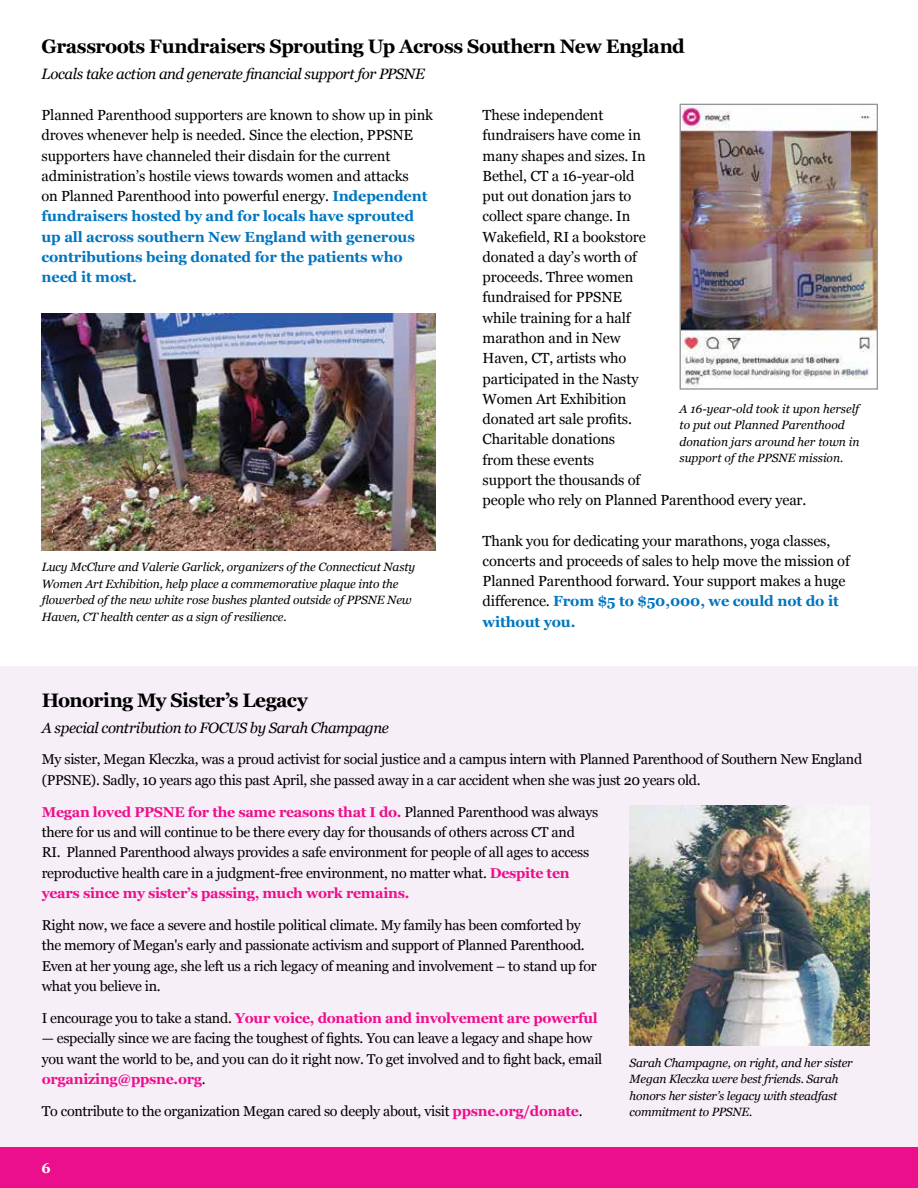
<style>
.page{position:relative;width:918px;height:1188px;background:#fff}
.page>*{position:absolute;margin:0;border:0;box-sizing:border-box;transform-origin:0 0}
.t1{font:700 19.5px "Georgia";letter-spacing:-.025em;color:#000}
.t2{font:italic 15px "Georgia";letter-spacing:-.03em;color:#000}
.t3{font:14.7px/20.2px "Georgia";letter-spacing:-.01em;color:#000}
.t4{font:14.25px/20.2px "Georgia";letter-spacing:-.02em;color:#000}
.t5{font:700 14.25px "Georgia";letter-spacing:-.02em;color:#ec0f8d}
.t6{font:700 14.25px "Georgia";color:#fff}
.t7{font:italic 12px/16.5px "Georgia";letter-spacing:-.01em;color:#000}
.s1{font-weight:700;color:#0076c0}
.s2{font-weight:700;color:#ec0f8d}
.s3{font-weight:400;color:#000}
</style>
<div class="page">
<hr style="left:917px;top:894px;width:1px;height:278px;background:#eaecf4">
<div style="left:0;top:666px;width:917px;height:522px;background:#f7eff7"></div>
<div style="left:0;top:1148px;width:918px;height:40px;background:#ec0f8d"></div>
<img style="left:630px;top:806px;width:239px;height:240px">
<img style="left:682px;top:106px;width:194px;height:281px">
<div style="left:680px;top:104px;width:198px;height:286px;border:1px solid #939598"></div>
<img style="left:42px;top:314px;width:394px;height:236px">
<h1 class="t1" style="left:42px;top:32px;width:645px">Grassroots Fundraisers Sprouting Up Across Southern New England</h1>
<p class="t2" style="left:42px;top:63px;width:385px">Locals take action and generate financial support for PPSNE</p>
<p class="t3" style="left:42px;top:104px;width:393px">Planned Parenthood supporters are known to show up in pink droves whenever help is needed. Since the election, PPSNE supporters have channeled their disdain for the current administration’s hostile views towards women and attacks<br>on Planned Parenthood into powerful energy. <span class="s1">Independent fundraisers hosted by and for locals have sprouted up all across southern New England with generous contributions being donated for the patients who need it most.</span></p>
<p class="t3" style="left:483px;top:104px;width:325px">These independent<br>fundraisers have come in<br>many shapes and sizes. In<br>Bethel, CT a 16-year-old<br>put out donation jars to<br>collect spare change. In<br>Wakefield, RI a bookstore<br>donated a day’s worth of<br>proceeds. Three women<br>fundraised for PPSNE<br>while training for a half<br>marathon and in New<br>Haven, CT, artists who<br>participated in the Nasty<br>Women Art Exhibition<br>donated art sale profits.<br>Charitable donations<br>from these events<br>support the thousands of<br>people who rely on Planned Parenthood every year.</p>
<p class="t3" style="left:483px;top:530px;width:369px">Thank you for dedicating your marathons, yoga classes, concerts and proceeds of sales to help move the mission of Planned Parenthood forward. Your support makes a huge difference. <span class="s1">From $5 to $50,000, we could not do it without you.</span></p>
<p class="t7" style="left:680px;top:400px;width:181px">A 16-year-old took it upon herself to put out Planned Parenthood donation jars around her town in support of the PPSNE mission.</p>
<p class="t7" style="left:42px;top:559px;width:375px">Lucy McClure and Valerie Garlick, organizers of the Connecticut Nasty Women Art Exhibition, help place a commemorative plaque into the flowerbed of the new white rose bushes planted outside of PPSNE New Haven, CT health center as a sign of resilience.</p>
<h1 class="t1" style="left:42px;top:686px;width:268px">Honoring My Sister’s Legacy</h1>
<p class="t2" style="left:42px;top:716px;width:349px">A special contribution to FOCUS by Sarah Champagne</p>
<p class="t4" style="left:42px;top:749px;width:822px">My sister, Megan Kleczka, was a proud activist for social justice and a campus intern with Planned Parenthood of Southern New England (PPSNE). Sadly, 10 years ago this past April, she passed away in a car accident when she was just 20 years old.</p>
<p class="t4" style="left:42px;top:801px;width:558px"><span class="s2">Megan loved PPSNE for the same reasons that I do.</span> Planned Parenthood was always there for us and will continue to be there every day for thousands of others across CT and<br>RI. Planned Parenthood always provides a safe environment for people of all ages to access reproductive health care in a judgment-free environment, no matter what. <span class="s2">Despite ten years since my sister’s passing, much work remains.</span></p>
<p class="t4" style="left:42px;top:914px;width:556px">Right now, we face a severe and hostile political climate. My family has been comforted by the memory of Megan's early and passionate activism and support of Planned Parenthood.<br>Even at her young age, she left us a rich legacy of meaning and involvement – to stand up for what you believe in.</p>
<p class="t5" style="left:42px;top:1007px;width:558px"><span class="s3">I encourage you to take a stand.</span> Your voice, donation and involvement are powerful</p>
<p class="t4" style="left:42px;top:1028px;width:562px">— especially since we are facing the toughest of fights. You can leave a legacy and shape how you want the world to be, and you can do it right now. To get involved and to fight back, email <span class="s2">organizing@ppsne.org</span>.</p>
<p class="t4" style="left:42px;top:1100px;width:542px">To contribute to the organization Megan cared so deeply about, visit <span class="s2">ppsne.org/donate</span>.</p>
<p class="t7" style="left:630px;top:1054px;width:225px">Sarah Champagne, on right, and her sister Megan Kleczka were best friends. Sarah honors her sister’s legacy with steadfast commitment to PPSNE.</p>
<p class="t6" style="left:42px;top:1157px;width:11px">6</p>
</div>
